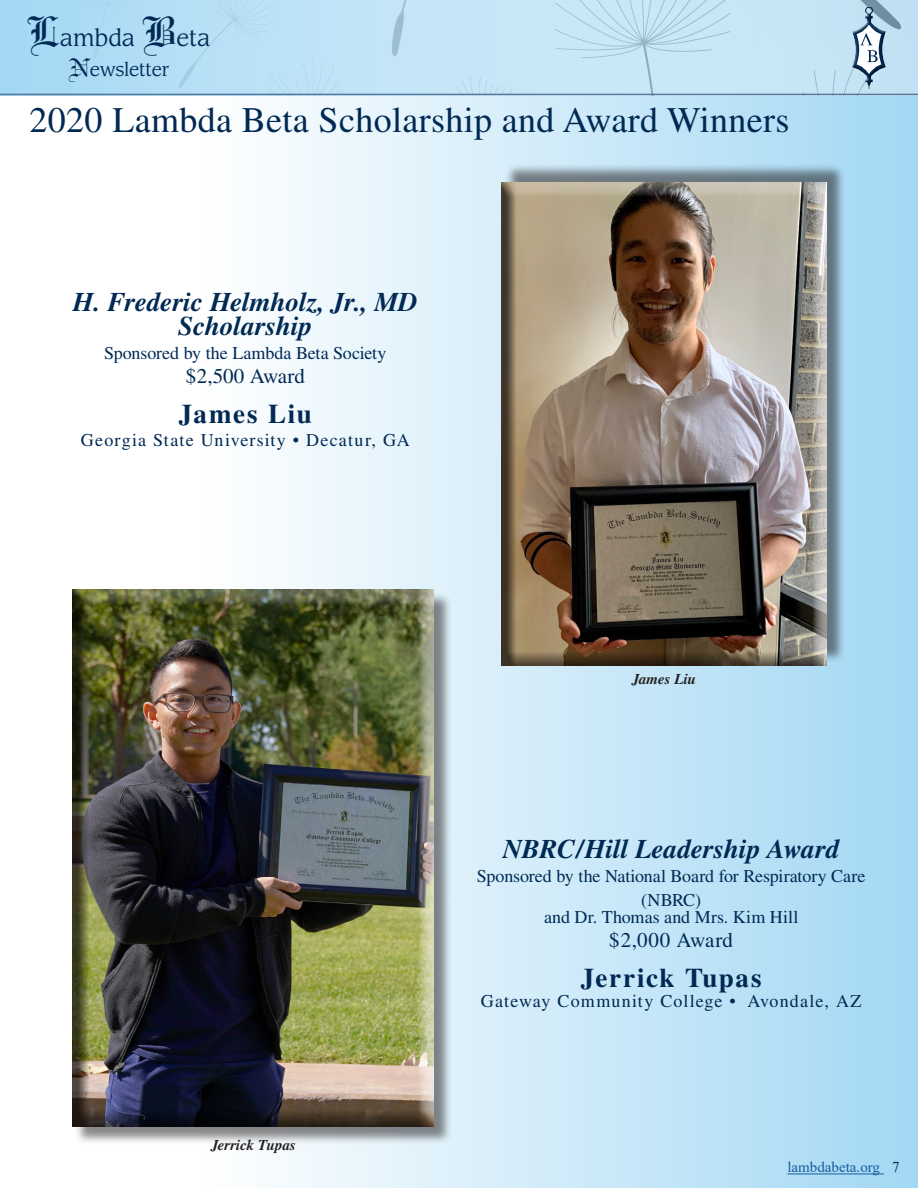
<style>
.page{position:relative;width:918px;height:1188px;background:#fff}
.page>*{position:absolute;margin:0;border:0;box-sizing:border-box;transform-origin:0 0}
.t1{font:36px "Times";letter-spacing:.01em;color:#002953}
.heading{font:italic 700 27px/24.3px "Times";color:#002953;text-align:center}
.amount{font:700 27px "Times";letter-spacing:.055em;color:#002953}
.t2{font:22.5px "Leawood";letter-spacing:-.005em;color:#002a56}
.heading-2{font:21px "Times";color:#002953}
.heading-3{font:21px "Times";letter-spacing:.025em;color:#002953}
.heading-4{font:18px/24px "Times";letter-spacing:-.005em;color:#002a56;text-align:center}
.amount-2{font:18px "Times";letter-spacing:.06em;color:#002953}
.t3{font:18px "Leawood";letter-spacing:-.015em;color:#002a56}
.t4{font:italic 700 15px "Times";color:#231f20}
.t5{font:15px "Times New Roman";color:#175d9e}
.s1{font-family:"Linotext";font-size:45px}
.s2{font-family:"Linotext";font-size:27px}
.s3{color:#002953}
</style>
<div class="page">
<div style="left:0;top:0;width:918px;height:1188px;background:linear-gradient(to right,#fff,#a7d9f4)"></div>
<div style="left:0;top:0;width:918px;height:95px;background:linear-gradient(to right,#b0def7,#cae4f1)"></div>
<div style="left:849px;top:3px;width:39px;height:87px;background:#fff;opacity:.75"></div>
<div style="left:850px;top:7px;width:39px;height:85px;background:#231f20;opacity:.75"></div>
<hr style="left:0;top:94px;width:918px;height:1px;background:#59799c">
<div style="left:504px;top:164px;width:341px;height:499px;background:#231f20;opacity:.55"></div>
<div style="left:500px;top:180px;width:327px;height:486px;background:#231f20;opacity:.75"></div>
<div style="left:74px;top:592px;width:378px;height:553px;background:#231f20;opacity:.53"></div>
<div style="left:71px;top:587px;width:362px;height:540px;background:#231f20;opacity:.75"></div>
<hr style="left:787px;top:1174px;width:97px;height:1px;background:#175d9e">
<p class="t2" style="left:27px;top:25px;width:185px"><span class="s1">L</span>ambda <span class="s1">B</span>eta</p>
<p class="t3" style="left:68px;top:59px;width:102px"><span class="s2">N</span>ewsletter</p>
<p class="t1" style="left:30px;top:100px;width:761px">2020 Lambda Beta Scholarship and Award Winners</p>
<p class="heading" style="left:73px;top:289px;width:346px">H. Frederic Helmholz, Jr., MD<br>Scholarship</p>
<p class="heading-4" style="left:104px;top:341px;width:284px">Sponsored by the Lambda Beta Society</p>
<p class="heading-2" style="left:186px;top:364px;width:120px">$2,500 Award</p>
<p class="amount" style="left:179px;top:398px;width:134px">James Liu</p>
<p class="amount-2" style="left:81px;top:429px;width:330px">Georgia State University • Decatur, GA</p>
<p class="t4" style="left:211px;top:1136px;width:86px">Jerrick Tupas</p>
<p class="t4" style="left:632px;top:670px;width:65px">James Liu</p>
<p class="heading" style="left:503px;top:837px;width:338px">NBRC/Hill Leadership Award</p>
<p class="heading-4" style="left:477px;top:864px;width:390px">Sponsored by the National Board for Respiratory Care (NBRC)</p>
<p class="heading-4" style="left:544px;top:905px;width:256px">and Dr. Thomas and Mrs. Kim Hill</p>
<p class="heading-3" style="left:609px;top:928px;width:125px">$2,000 Award</p>
<p class="amount" style="left:581px;top:962px;width:182px">Jerrick Tupas</p>
<p class="amount-2" style="left:481px;top:991px;width:382px">Gateway Community College • Avondale, AZ</p>
<p class="t5" style="left:787px;top:1157px;width:114px">lambdabeta.org <span class="s3">7</span></p>
</div>
